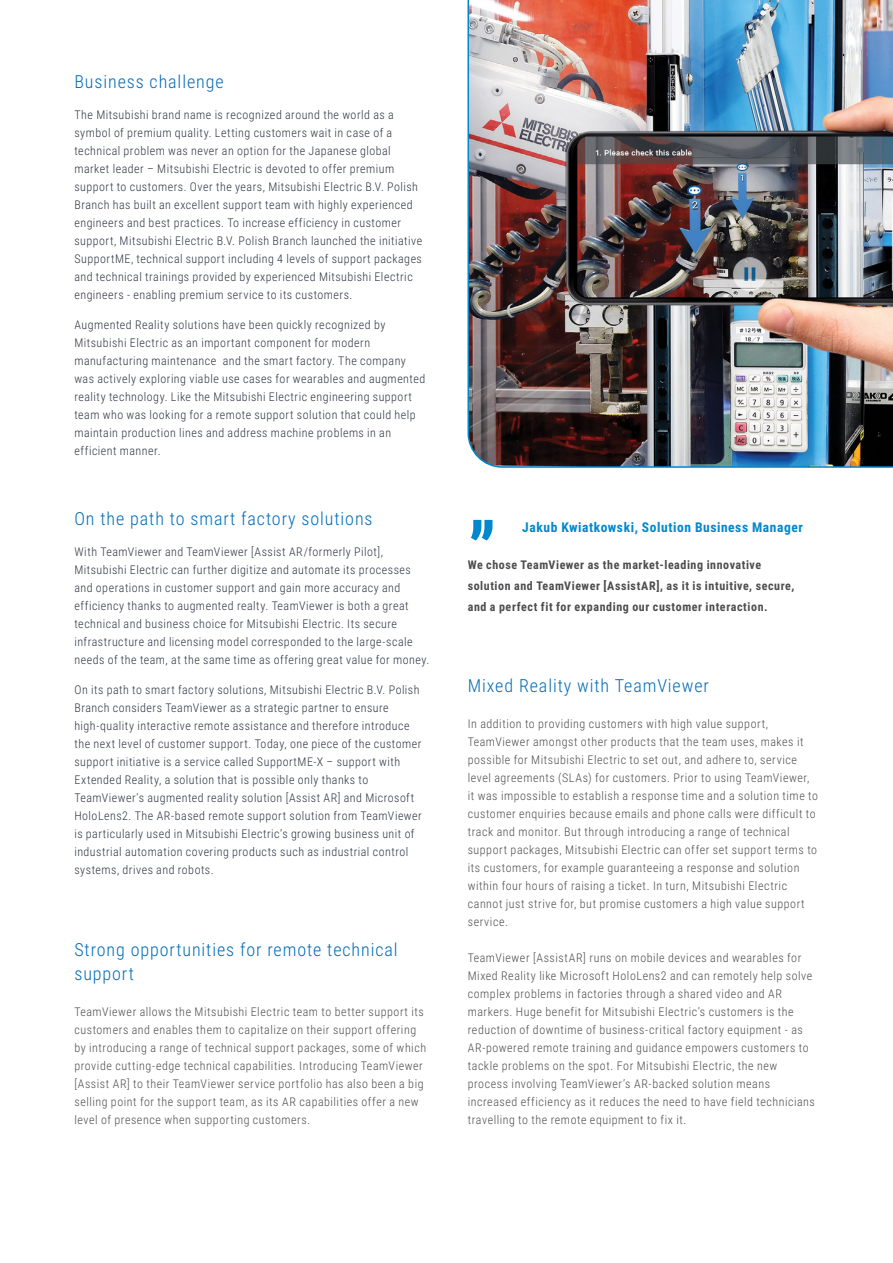
<style>
.page{position:relative;width:893px;height:1263px;background:#fff}
.page>*{position:absolute;margin:0;border:0;box-sizing:border-box;transform-origin:0 0}
.t1{font:700 72px "Roboto Condensed";color:#08c}
.t2{font:300 18px/24px "Roboto Condensed";letter-spacing:.05em;color:#006cb7}
.t3{font:700 13.5px "Roboto Condensed";letter-spacing:.045em;color:#08c}
.t4{font:300 12px/18px "Roboto Condensed";letter-spacing:.04em;color:#2f3442}
.t5{font:300 12px/18px "Roboto Condensed";letter-spacing:.045em;color:#4d4d4f}
.t6{font:700 12px/21px "Roboto Condensed";letter-spacing:.05em;color:#4d4d4f}
</style>
<div class="page">
<img style="left:467px;top:0;width:426px;height:468px">
<h2 class="t2" style="left:74px;top:69px;width:151px">Business challenge</h2>
<p class="t4" style="left:74px;top:105px;width:349px">The Mitsubishi brand name is recognized around the world as a symbol of premium quality. Letting customers wait in case of a technical problem was never an option for the Japanese global market leader – Mitsubishi Electric is devoted to offer premium support to customers. Over the years, Mitsubishi Electric B.V. Polish Branch has built an excellent support team with highly experienced engineers and best practices. To increase efficiency in customer support, Mitsubishi Electric B.V. Polish Branch launched the initiative SupportME, technical support including 4 levels of support packages and technical trainings provided by experienced Mitsubishi Electric engineers - enabling premium service to its customers.</p>
<p class="t4" style="left:74px;top:316px;width:352px">Augmented Reality solutions have been quickly recognized by Mitsubishi Electric as an important component for modern manufacturing maintenance and the smart factory. The company was actively exploring viable use cases for wearables and augmented reality technology. Like the Mitsubishi Electric engineering support team who was looking for a remote support solution that could help maintain production lines and address machine problems in an efficient manner.</p>
<h2 class="t2" style="left:74px;top:506px;width:300px">On the path to smart factory solutions</h2>
<p class="t4" style="left:74px;top:542px;width:356px">With TeamViewer and TeamViewer [Assist AR/formerly Pilot], Mitsubishi Electric can further digitize and automate its processes and operations in customer support and gain more accuracy and efficiency thanks to augmented realty. TeamViewer is both a great technical and business choice for Mitsubishi Electric. Its secure infrastructure and licensing model corresponded to the large-scale needs of the team, at the same time as offering great value for money.</p>
<p class="t4" style="left:74px;top:681px;width:349px">On its path to smart factory solutions, Mitsubishi Electric B.V. Polish Branch considers TeamViewer as a strategic partner to ensure high-quality interactive remote assistance and therefore introduce the next level of customer support. Today, one piece of the customer support initiative is a service called SupportME-X – support with Extended Reality, a solution that is possible only thanks to TeamViewer’s augmented reality solution [Assist AR] and Microsoft HoloLens2. The AR-based remote support solution from TeamViewer is particularly used in Mitsubishi Electric’s growing business unit of industrial automation covering products such as industrial control systems, drives and robots.</p>
<h2 class="t2" style="left:74px;top:937px;width:325px">Strong opportunities for remote technical support</h2>
<p class="t5" style="left:74px;top:1002px;width:353px">TeamViewer allows the Mitsubishi Electric team to better support its customers and enables them to capitalize on their support offering by introducing a range of technical support packages, some of which provide cutting-edge technical capabilities. Introducing TeamViewer [Assist AR] to their TeamViewer service portfolio has also been a big selling point for the support team, as its AR capabilities offer a new level of presence when supporting customers.</p>
<h1 class="t1" style="left:468px;top:453px;width:29px">„</h1>
<p class="t3" style="left:522px;top:517px;width:282px">Jakub Kwiatkowski, Solution Business Manager</p>
<p class="t6" style="left:468px;top:554px;width:328px">We chose TeamViewer as the market-leading innovative solution and TeamViewer [AssistAR], as it is intuitive, secure, and a perfect fit for expanding our customer interaction.</p>
<h2 class="t2" style="left:468px;top:673px;width:243px">Mixed Reality with TeamViewer</h2>
<p class="t5" style="left:468px;top:714px;width:352px">In addition to providing customers with high value support, TeamViewer amongst other products that the team uses, makes it possible for Mitsubishi Electric to set out, and adhere to, service level agreements (SLAs) for customers. Prior to using TeamViewer, it was impossible to establish a response time and a solution time to customer enquiries because emails and phone calls were difficult to track and monitor. But through introducing a range of technical support packages, Mitsubishi Electric can offer set support terms to its customers, for example guaranteeing a response and solution within four hours of raising a ticket. In turn, Mitsubishi Electric cannot just strive for, but promise customers a high value support service.</p>
<p class="t5" style="left:468px;top:948px;width:349px">TeamViewer [AssistAR] runs on mobile devices and wearables for Mixed Reality like Microsoft HoloLens2 and can remotely help solve complex problems in factories through a shared video and AR markers. Huge benefit for Mitsubishi Electric’s customers is the reduction of downtime of business-critical factory equipment - as AR-powered remote training and guidance empowers customers to tackle problems on the spot. For Mitsubishi Electric, the new process involving TeamViewer’s AR-backed solution means increased efficiency as it reduces the need to have field technicians travelling to the remote equipment to fix it.</p>
</div>
